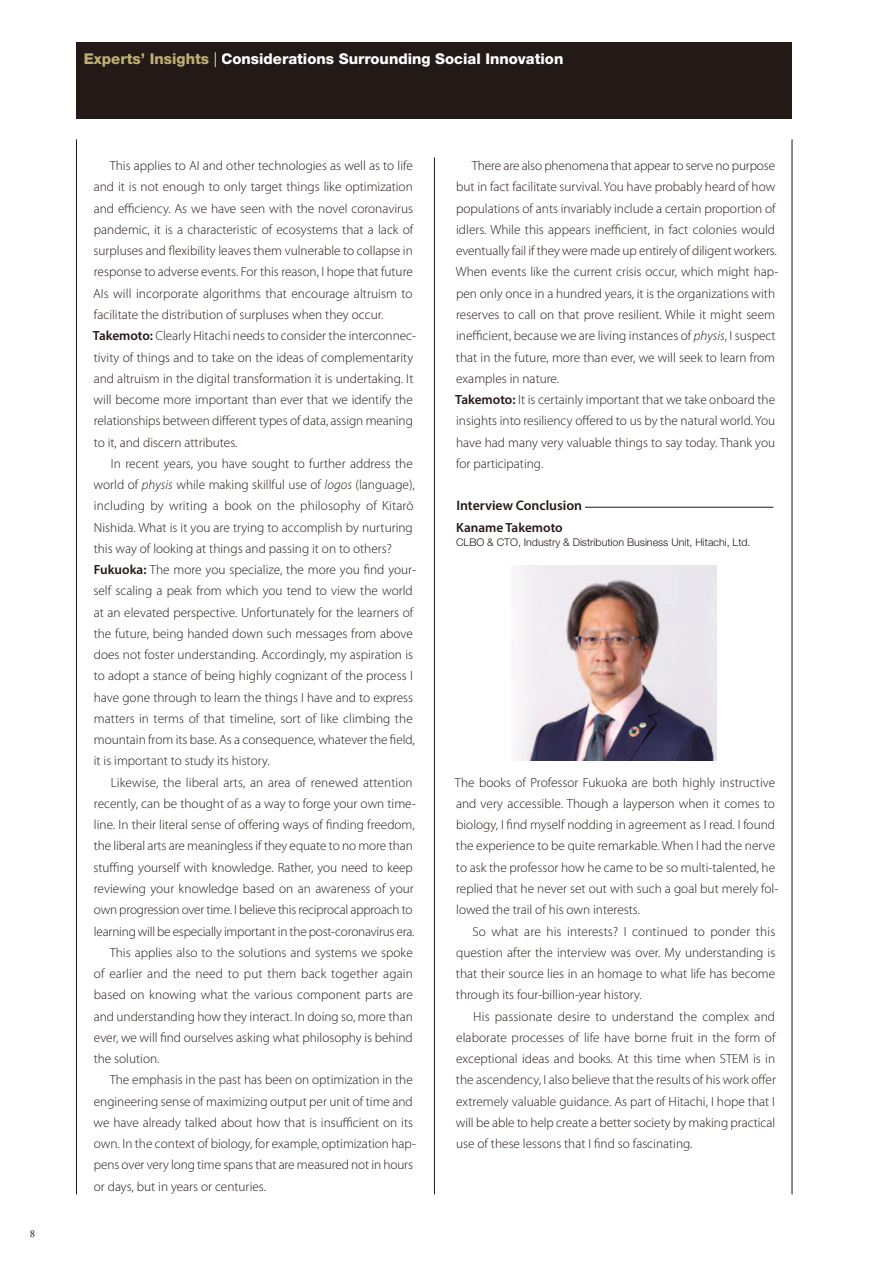
<style>
.page{position:relative;width:893px;height:1263px;background:#fff}
.page>*{position:absolute;margin:0;border:0;box-sizing:border-box;transform-origin:0 0}
.t1{font:800 14.85px "Helvetica Neue LT Std";color:#fff}
.t2{font:600 13.8px "Myriad Pro";color:#231916}
.t3{font:300 13.35px/21.3px "Myriad Pro";color:#231916}
.t4{font:600 13.35px "Myriad Pro";color:#231916}
.t5{font:300 10.65px "Helvetica Neue LT Std";color:#231916}
.t6{font:10.65px "Adobe Garamond Pro";color:#231916}
.s1{color:#fff}
.s2{color:#c0af73}
.s3{font-weight:300}
.s4{font-weight:600}
.s5{font-style:italic}
</style>
<div class="page">
<hr style="left:76px;top:139px;width:1px;height:1055px;background:#231916">
<div style="left:76px;top:43px;width:716px;height:76px;background:#231916"></div>
<hr style="left:792px;top:139px;width:1px;height:1055px;background:#231916">
<hr style="left:434px;top:157px;width:1px;height:1037px;background:#231916">
<hr style="left:585px;top:507px;width:188px;height:1px;background:#231916">
<img style="left:518px;top:565px;width:198px;height:196px">
<p class="t6" style="left:30px;top:1228px;width:9px">8<span class="s1">.</span></p>
<p class="t1" style="left:84px;top:53px;width:481px"><span class="s2">Experts’ Insights</span> <span class="s3">|</span> Considerations Surrounding Social Innovation</p>
<p class="t3" style="left:93px;top:156px;width:325px;text-indent:17px">This applies to AI and other technologies as well as to life and it is not enough to only target things like optimization and efficiency. As we have seen with the novel coronavirus pandemic, it is a characteristic of ecosystems that a lack of surpluses and flexibility leaves them vulnerable to collapse in response to adverse events. For this reason, I hope that future AIs will incorporate algorithms that encourage altruism to facilitate the distribution of surpluses when they occur.<br><span class="s4">Takemoto:</span> Clearly Hitachi needs to consider the interconnec&shy;tivity of things and to take on the ideas of complementarity and altruism in the digital transformation it is undertaking. It will become more important than ever that we identify the relationships between different types of data, assign meaning to it, and discern attributes.</p>
<p class="t3" style="left:94px;top:454px;width:324px;text-indent:17px">In recent years, you have sought to further address the world of <span class="s5">physis</span> while making skillful use of <span class="s5">logos</span> (language), including by writing a book on the philosophy of Kitarō Nishida. What is it you are trying to accomplish by nurturing this way of looking at things and passing it on to others?<br><span class="s4">Fukuoka:</span> The more you specialize, the more you find your&shy;self scaling a peak from which you tend to view the world at an elevated perspective. Unfortunately for the learners of the future, being handed down such messages from above does not foster understanding. Accordingly, my aspiration is to adopt a stance of being highly cognizant of the process I have gone through to learn the things I have and to express matters in terms of that timeline, sort of like climbing the mountain from its base. As a consequence, whatever the field, it is important to study its history.</p>
<p class="t3" style="left:111px;top:773px;width:303px">Likewise, the liberal arts, an area of renewed attention</p>
<p class="t3" style="left:94px;top:794px;width:324px">recently, can be thought of as a way to forge your own time-</p>
<p class="t3" style="left:94px;top:815px;width:322px">line. In their literal sense of offering ways of finding freedom,</p>
<p class="t3" style="left:94px;top:836px;width:321px">the liberal arts are meaningless if they equate to no more than</p>
<p class="t3" style="left:94px;top:858px;width:321px">stuffing yourself with knowledge. Rather, you need to keep</p>
<p class="t3" style="left:94px;top:879px;width:321px">reviewing your knowledge based on an awareness of your</p>
<p class="t3" style="left:94px;top:900px;width:320px">own progression over time. I believe this reciprocal approach to</p>
<p class="t3" style="left:94px;top:922px;width:322px">learning will be especially important in the post-coronavirus era.</p>
<p class="t3" style="left:110px;top:943px;width:305px">This applies also to the solutions and systems we spoke</p>
<p class="t3" style="left:94px;top:964px;width:320px">of earlier and the need to put them back together again</p>
<p class="t3" style="left:94px;top:985px;width:320px">based on knowing what the various component parts are</p>
<p class="t3" style="left:94px;top:1007px;width:321px">and understanding how they interact. In doing so, more than</p>
<p class="t3" style="left:94px;top:1028px;width:320px">ever, we will find ourselves asking what philosophy is behind</p>
<p class="t3" style="left:94px;top:1049px;width:67px">the solution.</p>
<p class="t3" style="left:110px;top:1070px;width:305px">The emphasis in the past has been on optimization in the</p>
<p class="t3" style="left:94px;top:1092px;width:320px">engineering sense of maximizing output per unit of time and</p>
<p class="t3" style="left:94px;top:1113px;width:321px">we have already talked about how that is insufficient on its</p>
<p class="t3" style="left:94px;top:1134px;width:324px">own. In the context of biology, for example, optimization hap-</p>
<p class="t3" style="left:94px;top:1155px;width:321px">pens over very long time spans that are measured not in hours</p>
<p class="t3" style="left:94px;top:1177px;width:174px">or days, but in years or centuries.</p>
<p class="t3" style="left:455px;top:156px;width:325px;text-indent:17px">There are also phenomena that appear to serve no purpose but in fact facilitate survival. You have probably heard of how populations of ants invariably include a certain proportion of idlers. While this appears inefficient, in fact colonies would eventually fail if they were made up entirely of diligent workers.<br>When events like the current crisis occur, which might hap&shy;pen only once in a hundred years, it is the organizations with reserves to call on that prove resilient. While it might seem inefficient, because we are living instances of <span class="s5">physis</span>, I suspect that in the future, more than ever, we will seek to learn from examples in nature.<br><span class="s4">Takemoto:</span> It is certainly important that we take onboard the insights into resiliency offered to us by the natural world. You have had many very valuable things to say today. Thank you for participating.</p>
<p class="t2" style="left:456px;top:497px;width:127px">Interview Conclusion</p>
<p class="t4" style="left:456px;top:519px;width:108px">Kaname Takemoto</p>
<p class="t5" style="left:456px;top:539px;width:296px">CLBO &amp; CTO, Industry &amp; Distribution Business Unit, Hitachi, Ltd.</p>
<p class="t3" style="left:455px;top:773px;width:325px">The books of Professor Fukuoka are both highly instructive and very accessible. Though a layperson when it comes to biology, I find myself nodding in agreement as I read. I found the experience to be quite remarkable. When I had the nerve to ask the professor how he came to be so multi-talented, he replied that he never set out with such a goal but merely fol&shy;lowed the trail of his own interests.</p>
<p class="t3" style="left:456px;top:922px;width:321px;text-align:justify;text-indent:17px">So what are his interests? I continued to ponder this question after the interview was over. My understanding is that their source lies in an homage to what life has become through its four-billion-year history.</p>
<p class="t3" style="left:456px;top:1007px;width:322px;text-align:justify;text-indent:17px">His passionate desire to understand the complex and elaborate processes of life have borne fruit in the form of exceptional ideas and books. At this time when STEM is in the ascendency, I also believe that the results of his work offer extremely valuable guidance. As part of Hitachi, I hope that I will be able to help create a better society by making practical use of these lessons that I find so fascinating.</p>
</div>
